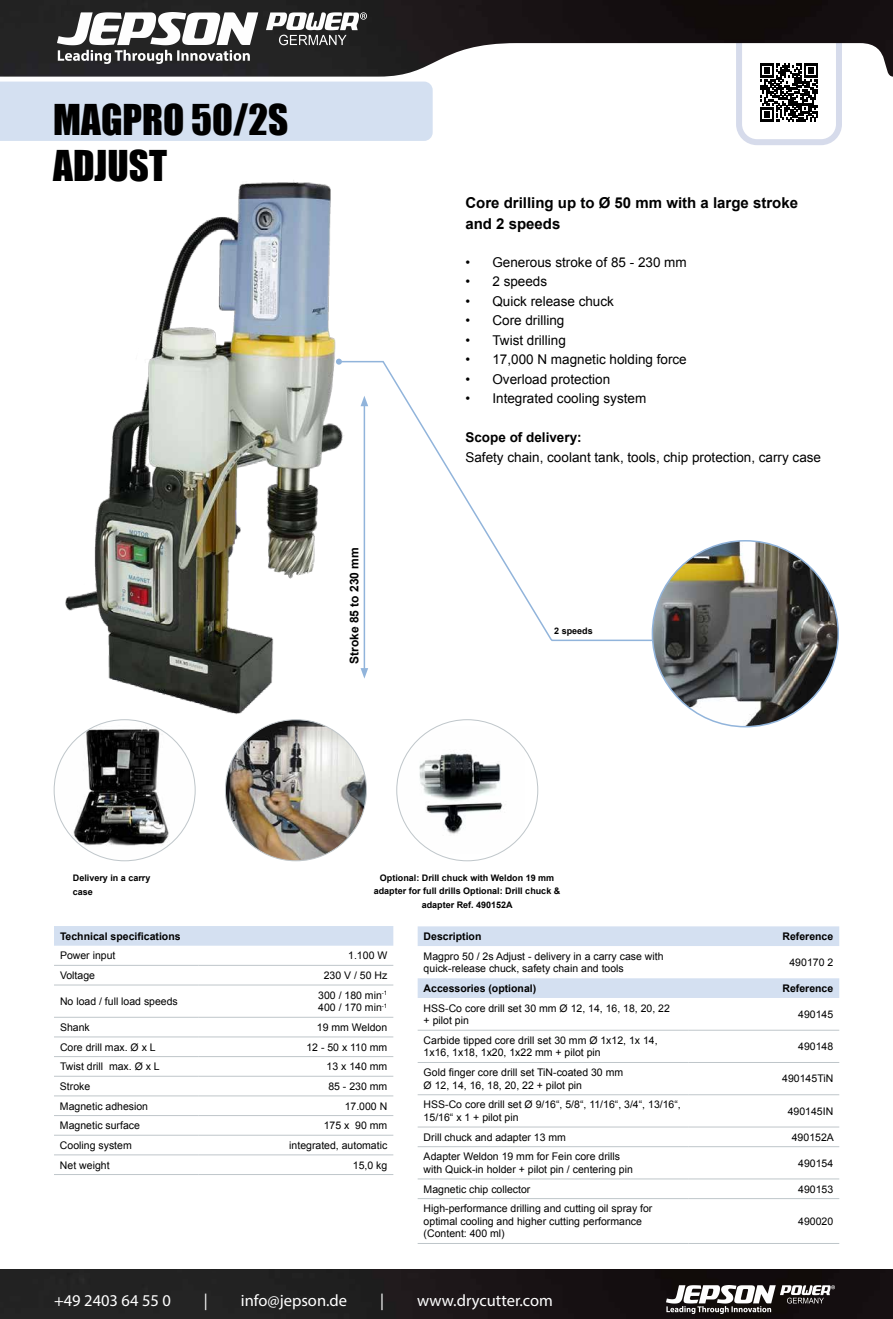
<style>
.page{position:relative;width:893px;height:1319px;background:#fff}
.page>*{position:absolute;margin:0;border:0;box-sizing:border-box;transform-origin:0 0}
.t1{font:39px/46.5px "Impact";color:#000}
.t2{font:16.5px "Myriad Pro";color:#fff}
.t3{font:700 15px/21px "Arial";color:#000}
.t4{font:13.5px "Arial";color:#000}
.t5{font:700 13.5px "Arial";color:#000}
.t6{font:700 12px "Arial";color:#000}
.t7{font:10.5px/12.6px "Arial";color:#000}
.t8{font:700 10.5px "Arial";color:#000}
.t9{font:700 9px/13.5px "Arial";color:#000}
</style>
<div class="page">
<svg style="left:380px;top:360px;width:274px;height:281px"></svg>
<img style="left:65px;top:180px;width:315px;height:534px">
<img style="left:54px;top:719px;width:141px;height:141px;border-radius:70px">
<div style="left:0;top:82px;width:433px;height:59px;background:#d4e0f1"></div>
<img style="left:652px;top:540px;width:186px;height:186px;border-radius:93px">
<img style="left:225px;top:719px;width:141px;height:141px;border-radius:70px">
<img style="left:397px;top:726px;width:127px;height:127px">
<svg style="left:736px;top:77px;width:106px;height:68px"></svg>
<hr style="left:364px;top:404px;width:1px;height:266px;background:#91b4db">
<svg style="left:361px;top:395px;width:7px;height:11px"></svg>
<svg style="left:361px;top:668px;width:7px;height:10px"></svg>
<svg style="left:418px;top:926px;width:421px;height:71px"></svg>
<hr style="left:418px;top:1029px;width:271px;height:1px;background:#bfc6ca">
<hr style="left:689px;top:1029px;width:150px;height:1px;background:#bfc6ca">
<hr style="left:418px;top:1062px;width:271px;height:1px;background:#bfc6ca">
<hr style="left:689px;top:1062px;width:150px;height:1px;background:#bfc6ca">
<hr style="left:418px;top:1146px;width:271px;height:1px;background:#bfc6ca">
<hr style="left:689px;top:1146px;width:150px;height:1px;background:#bfc6ca">
<hr style="left:418px;top:1178px;width:271px;height:1px;background:#bfc6ca">
<hr style="left:689px;top:1178px;width:150px;height:1px;background:#bfc6ca">
<hr style="left:418px;top:1198px;width:271px;height:1px;background:#bfc6ca">
<hr style="left:689px;top:1198px;width:150px;height:1px;background:#bfc6ca">
<hr style="left:418px;top:1242px;width:271px;height:1px;background:#bfc6ca">
<hr style="left:689px;top:1242px;width:150px;height:1px;background:#bfc6ca">
<hr style="left:418px;top:1094px;width:271px;height:1px;background:#bfc6ca">
<hr style="left:689px;top:1094px;width:150px;height:1px;background:#bfc6ca">
<hr style="left:418px;top:1126px;width:271px;height:1px;background:#bfc6ca">
<hr style="left:689px;top:1126px;width:150px;height:1px;background:#bfc6ca">
<div style="left:54px;top:926px;width:339px;height:19px;background:#d4e0f1"></div>
<hr style="left:54px;top:964px;width:145px;height:1px;background:#bfc6ca">
<hr style="left:199px;top:964px;width:194px;height:1px;background:#bfc6ca">
<hr style="left:54px;top:984px;width:145px;height:1px;background:#bfc6ca">
<hr style="left:199px;top:984px;width:194px;height:1px;background:#bfc6ca">
<hr style="left:54px;top:1016px;width:145px;height:1px;background:#bfc6ca">
<hr style="left:199px;top:1016px;width:194px;height:1px;background:#bfc6ca">
<hr style="left:54px;top:1036px;width:145px;height:1px;background:#bfc6ca">
<hr style="left:199px;top:1036px;width:194px;height:1px;background:#bfc6ca">
<hr style="left:54px;top:1056px;width:145px;height:1px;background:#bfc6ca">
<hr style="left:199px;top:1056px;width:194px;height:1px;background:#bfc6ca">
<hr style="left:54px;top:1075px;width:145px;height:1px;background:#bfc6ca">
<hr style="left:199px;top:1075px;width:194px;height:1px;background:#bfc6ca">
<hr style="left:54px;top:1095px;width:145px;height:1px;background:#bfc6ca">
<hr style="left:199px;top:1095px;width:194px;height:1px;background:#bfc6ca">
<hr style="left:54px;top:1115px;width:145px;height:1px;background:#bfc6ca">
<hr style="left:199px;top:1115px;width:194px;height:1px;background:#bfc6ca">
<hr style="left:54px;top:1134px;width:145px;height:1px;background:#bfc6ca">
<hr style="left:199px;top:1134px;width:194px;height:1px;background:#bfc6ca">
<hr style="left:54px;top:1154px;width:145px;height:1px;background:#bfc6ca">
<hr style="left:199px;top:1154px;width:194px;height:1px;background:#bfc6ca">
<hr style="left:54px;top:1173px;width:145px;height:1px;background:#bfc6ca">
<hr style="left:199px;top:1173px;width:194px;height:1px;background:#bfc6ca">
<img style="left:0;top:0;width:893px;height:77px">
<svg style="left:50px;top:0;width:324px;height:75px;fill:#242424"></svg>
<img style="left:0;top:1269px;width:893px;height:49px">
<svg style="left:661px;top:1269px;width:178px;height:49px;fill:#110c0d"></svg>
<h1 class="t1" style="left:53px;top:95px;width:237px">MAGPRO 50/2S<br>ADJUST</h1>
<p class="t6" style="left:346px;top:664px;width:118px;rotate:-90deg">Stroke 85 to 230 mm</p>
<h3 class="t3" style="left:465px;top:193px;width:334px">Core drilling up to Ø 50 mm with a large stroke and 2 speeds</h3>
<p class="t4" style="left:465px;top:253px;width:223px">• Generous stroke of 85 - 230 mm</p>
<p class="t4" style="left:465px;top:273px;width:83px">• 2 speeds</p>
<p class="t4" style="left:465px;top:292px;width:150px">• Quick release chuck</p>
<p class="t4" style="left:465px;top:312px;width:101px">• Core drilling</p>
<p class="t4" style="left:465px;top:331px;width:102px">• Twist drilling</p>
<p class="t4" style="left:465px;top:351px;width:223px">• 17,000 N magnetic holding force</p>
<p class="t4" style="left:465px;top:370px;width:146px">• Overload protection</p>
<p class="t4" style="left:465px;top:390px;width:182px">• Integrated cooling system</p>
<p class="t5" style="left:465px;top:429px;width:118px">Scope of delivery:</p>
<p class="t4" style="left:465px;top:448px;width:357px">Safety chain, coolant tank, tools, chip protection, carry case</p>
<p class="t9" style="left:554px;top:624px;width:40px">2 speeds</p>
<p class="t9" style="left:73px;top:871px;width:79px">Delivery in a carry case</p>
<p class="t9" style="left:374px;top:871px;width:188px;text-align:center">Optional: Drill chuck with Weldon 19 mm adapter for full drills Optional: Drill chuck &amp; adapter Ref. 490152A</p>
<p class="t8" style="left:60px;top:928px;width:122px">Technical specifications</p>
<p class="t7" style="left:60px;top:949px;width:57px">Power input</p>
<p class="t7" style="left:348px;top:949px;width:41px">1.100 W</p>
<p class="t7" style="left:60px;top:968px;width:37px">Voltage</p>
<p class="t7" style="left:324px;top:968px;width:65px">230 V / 50 Hz</p>
<p class="t7" style="left:60px;top:994px;width:119px">No load / full load speeds</p>
<p class="t7" style="left:318px;top:988px;width:71px">300 / 180 min<sup>-1<br></sup>400 / 170 min<sup>-1</sup></p>
<p class="t7" style="left:60px;top:1020px;width:31px">Shank</p>
<p class="t7" style="left:317px;top:1020px;width:72px">19 mm Weldon</p>
<p class="t7" style="left:60px;top:1040px;width:97px">Core drill max. Ø x L</p>
<p class="t7" style="left:306px;top:1040px;width:82px">12 - 50 x 110 mm</p>
<p class="t7" style="left:60px;top:1060px;width:101px">Twist drill max. Ø x L</p>
<p class="t7" style="left:327px;top:1060px;width:62px">13 x 140 mm</p>
<p class="t7" style="left:60px;top:1079px;width:32px">Stroke</p>
<p class="t7" style="left:328px;top:1079px;width:60px">85 - 230 mm</p>
<p class="t7" style="left:60px;top:1099px;width:90px">Magnetic adhesion</p>
<p class="t7" style="left:345px;top:1099px;width:44px">17.000 N</p>
<p class="t7" style="left:60px;top:1119px;width:81px">Magnetic surface</p>
<p class="t7" style="left:324px;top:1119px;width:65px">175 x 90 mm</p>
<p class="t7" style="left:60px;top:1138px;width:73px">Cooling system</p>
<p class="t7" style="left:289px;top:1138px;width:100px">integrated, automatic</p>
<p class="t7" style="left:60px;top:1158px;width:51px">Net weight</p>
<p class="t7" style="left:353px;top:1158px;width:36px">15,0 kg</p>
<p class="t8" style="left:424px;top:929px;width:59px">Description</p>
<p class="t8" style="left:782px;top:929px;width:52px">Reference</p>
<p class="t7" style="left:424px;top:949px;width:241px">Magpro 50 / 2s Adjust - delivery in a carry case with quick-release chuck, safety chain and tools</p>
<p class="t7" style="left:789px;top:955px;width:45px">490170 2</p>
<p class="t8" style="left:424px;top:981px;width:114px">Accessories (optional)</p>
<p class="t8" style="left:782px;top:981px;width:52px">Reference</p>
<p class="t7" style="left:424px;top:1001px;width:248px">HSS-Co core drill set 30 mm Ø 12, 14, 16, 18, 20, 22 + pilot pin</p>
<p class="t7" style="left:798px;top:1007px;width:37px">490145</p>
<p class="t7" style="left:424px;top:1033px;width:236px">Carbide tipped core drill set 30 mm Ø 1x12, 1x 14,<br>1x16, 1x18, 1x20, 1x22 mm + pilot pin</p>
<p class="t7" style="left:798px;top:1040px;width:37px">490148</p>
<p class="t7" style="left:424px;top:1066px;width:201px">Gold finger core drill set TiN-coated 30 mm<br>Ø 12, 14, 16, 18, 20, 22 + pilot pin</p>
<p class="t7" style="left:782px;top:1072px;width:52px">490145TiN</p>
<p class="t7" style="left:424px;top:1098px;width:259px">HSS-Co core drill set Ø 9/16“, 5/8“, 11/16“, 3/4“, 13/16“,<br>15/16“ x 1 + pilot pin</p>
<p class="t7" style="left:788px;top:1104px;width:47px">490145IN</p>
<p class="t7" style="left:424px;top:1130px;width:144px">Drill chuck and adapter 13 mm</p>
<p class="t7" style="left:792px;top:1130px;width:44px">490152A</p>
<p class="t7" style="left:424px;top:1150px;width:211px">Adapter Weldon 19 mm for Fein core drills with Quick-in holder + pilot pin / centering pin</p>
<p class="t7" style="left:798px;top:1156px;width:37px">490154</p>
<p class="t7" style="left:424px;top:1182px;width:108px">Magnetic chip collector</p>
<p class="t7" style="left:798px;top:1182px;width:37px">490153</p>
<p class="t7" style="left:424px;top:1202px;width:230px">High-performance drilling and cutting oil spray for optimal cooling and higher cutting performance (Content: 400 ml)</p>
<p class="t7" style="left:798px;top:1214px;width:37px">490020</p>
<h2 class="t2" style="left:54px;top:1290px;width:118px">+49 2403 64 55 0</h2>
<h2 class="t2" style="left:204px;top:1290px;width:5px">|</h2>
<h2 class="t2" style="left:241px;top:1290px;width:108px">info@jepson.de</h2>
<h2 class="t2" style="left:380px;top:1290px;width:5px">|</h2>
<h2 class="t2" style="left:417px;top:1290px;width:137px">www.drycutter.com</h2>
</div>
